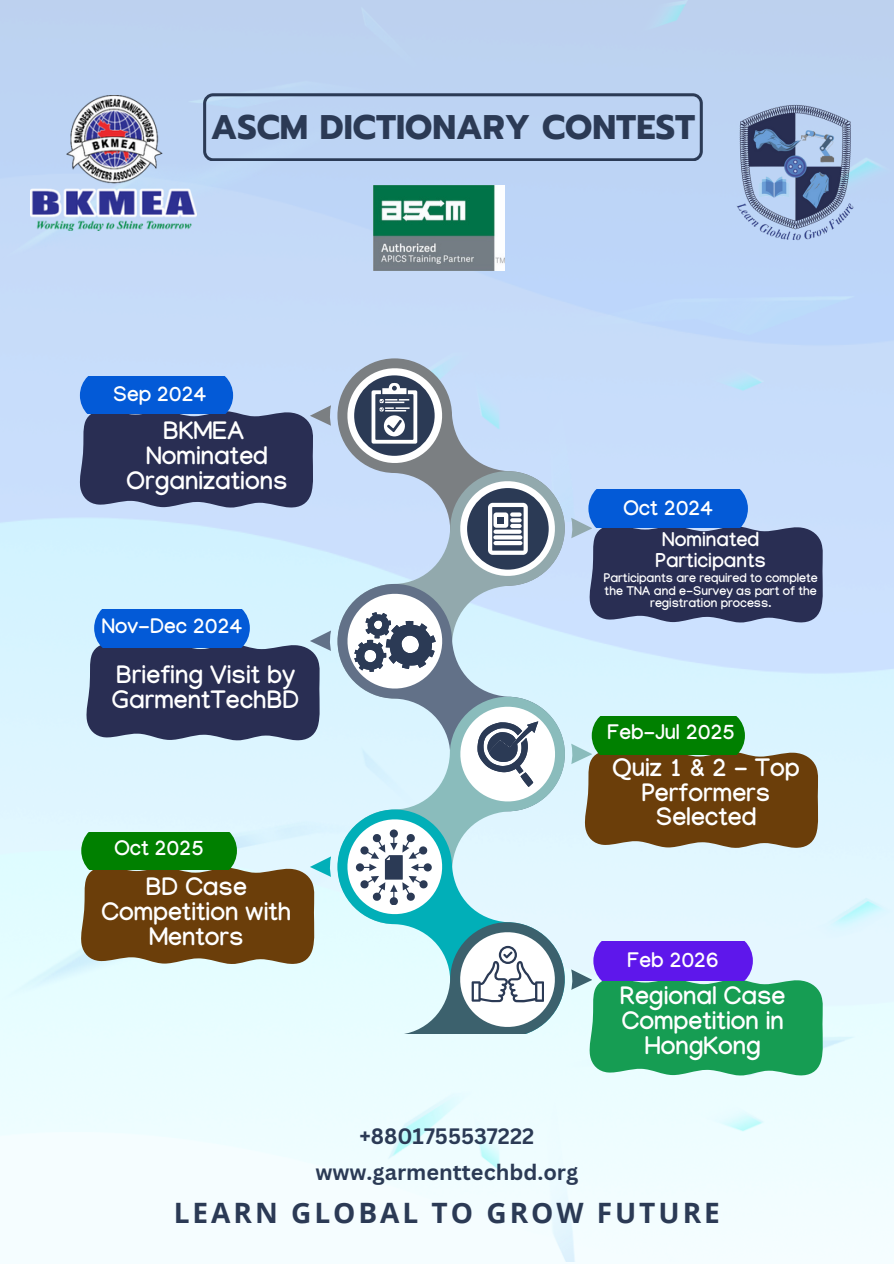
<style>
.page{position:relative;width:894px;height:1264px;background:#fff}
.page>*{position:absolute;margin:0;border:0;box-sizing:border-box;transform-origin:0 0}
.t1{font:700 34.05px "Prompt";color:#2b3a55}
.t2{font:700 28.05px "Open Sans";letter-spacing:.105em;color:#2b3a55}
.t3{font:700 25.05px/24.8px "Manjari";color:#fff;text-align:center}
.t4{font:700 21.75px "Canva Sans";color:#2b3a55}
.t5{font:700 21px "Manjari";color:#fff}
.t6{font:700 19.95px/20.2px "Manjari";color:#fff;text-align:center}
.t7{font:700 12.6px/12.6px "Manjari";color:#fff;text-align:center}
</style>
<div class="page">
<img style="left:0;top:521px;width:893px;height:741px">
<img style="left:0;top:0;width:893px;height:521px">
<img style="left:0;top:740px;width:893px;height:521px">
<svg style="left:337px;top:358px;width:227px;height:113px;background:#bed2ec"></svg>
<svg style="left:337px;top:471px;width:227px;height:113px;background:#bdd2e9"></svg>
<svg style="left:337px;top:584px;width:227px;height:112px;background:#c0daea"></svg>
<svg style="left:337px;top:696px;width:227px;height:113px;background:#c7e2ed"></svg>
<svg style="left:337px;top:809px;width:227px;height:5px"></svg>
<svg style="left:455px;top:476px;width:104px;height:104px"></svg>
<svg style="left:343px;top:363px;width:103px;height:104px"></svg>
<svg style="left:343px;top:589px;width:103px;height:104px"></svg>
<svg style="left:455px;top:702px;width:104px;height:104px"></svg>
<svg style="left:337px;top:814px;width:227px;height:219px"></svg>
<svg style="left:79px;top:376px;width:252px;height:132px;background:#43598c"></svg>
<svg style="left:203px;top:93px;width:499px;height:68px;background:#afc5e4"></svg>
<img style="left:373px;top:185px;width:131px;height:86px">
<img style="left:726px;top:98px;width:136px;height:148px">
<svg style="left:571px;top:489px;width:252px;height:133px;background:#435a8d"></svg>
<svg style="left:571px;top:717px;width:247px;height:131px;background:#6d6c37"></svg>
<svg style="left:80px;top:832px;width:251px;height:132px;background:#6f6f39"></svg>
<svg style="left:571px;top:941px;width:252px;height:134px;background:#4d9691"></svg>
<svg style="left:85px;top:609px;width:246px;height:131px;background:#41598a"></svg>
<img style="left:30px;top:95px;width:167px;height:135px">
<p class="t1" style="left:211px;top:102px;width:486px">ASCM DICTIONARY CONTEST</p>
<h4 class="t5" style="left:113px;top:385px;width:94px">Sep 2024</h4>
<p class="t3" style="left:126px;top:423px;width:162px">BKMEA<br>Nominated<br>Organizations</p>
<p class="t5" style="left:102px;top:617px;width:142px">Nov-Dec 2024</p>
<p class="t3" style="left:112px;top:667px;width:189px;text-align:left">Briefing Visit by<br>GarmentTechBD</p>
<p class="t5" style="left:114px;top:839px;width:91px">Oct 2025</p>
<p class="t3" style="left:101px;top:879px;width:191px">BD Case<br>Competition with<br>Mentors</p>
<h1 class="t5" style="left:623px;top:499px;width:91px">Oct 2024</h1>
<p class="t6" style="left:655px;top:533px;width:112px">Nominated<br>Participants</p>
<h4 class="t7" style="left:603px;top:574px;width:215px">Participants are required to complete the TNA and e-Survey as part of the registration process.</h4>
<h3 class="t5" style="left:607px;top:723px;width:129px">Feb-Jul 2025</h3>
<p class="t3" style="left:612px;top:760px;width:188px">Quiz 1 &amp; 2 - Top<br>Performers<br>Selected</p>
<p class="t5" style="left:627px;top:951px;width:92px">Feb 2026</p>
<p class="t3" style="left:620px;top:988px;width:167px">Regional Case<br>Competition in<br>HongKong</p>
<p class="t4" style="left:359px;top:1121px;width:176px">+8801755537222</p>
<p class="t4" style="left:315px;top:1156px;width:264px">www.garmenttechbd.org</p>
<p class="t2" style="left:174px;top:1192px;width:547px">LEARN GLOBAL TO GROW FUTURE</p>
</div>
